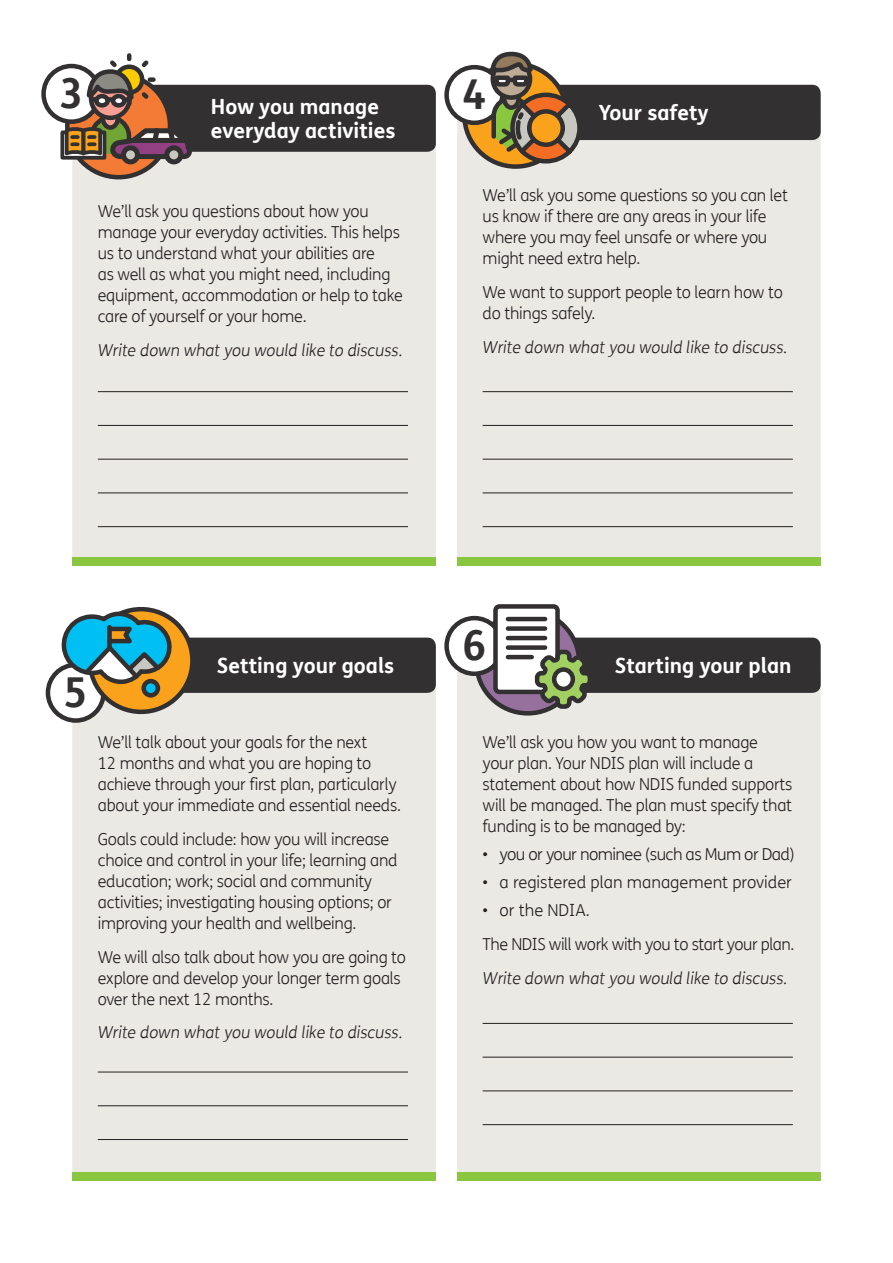
<style>
.page{position:relative;width:893px;height:1263px;background:#fff}
.page>*{position:absolute;margin:0;border:0;box-sizing:border-box;transform-origin:0 0}
.t1{font:700 41.25px "FS Me Pro";color:#323031}
.Heading_3{font:700 21px/24px "FS Me Pro";color:#fff}
.Body_Copy{font:300 16.5px/21px "FS Me Pro";letter-spacing:-.015em;color:#231f20}
.Body_Copy-2{font:italic 300 16.5px "FS Me Pro";color:#231f20}
.Body_Copy-3{font:300 16.5px "FS Me Pro";letter-spacing:-.035em;color:#231f20}
</style>
<div class="page">
<div style="left:72px;top:146px;width:364px;height:411px;background:#ebe9e4"></div>
<div style="left:72px;top:687px;width:364px;height:485px;background:#ebe9e4"></div>
<div style="left:457px;top:117px;width:364px;height:440px;background:#ebe9e4"></div>
<div style="left:457px;top:668px;width:364px;height:504px;background:#ebe9e4"></div>
<div style="left:72px;top:557px;width:364px;height:8px;background:#8ac63f"></div>
<div style="left:457px;top:557px;width:364px;height:8px;background:#8ac63f"></div>
<div style="left:457px;top:1172px;width:364px;height:9px;background:#8ac63f"></div>
<div style="left:89px;top:85px;width:347px;height:67px;background:#323031;border-radius:9px"></div>
<div style="left:89px;top:638px;width:347px;height:55px;background:#323031;border-radius:9px"></div>
<div style="left:474px;top:85px;width:347px;height:55px;background:#323031;border-radius:9px"></div>
<svg style="left:67px;top:75px;width:103px;height:102px"></svg>
<svg style="left:464px;top:64px;width:103px;height:103px"></svg>
<div style="left:489px;top:638px;width:332px;height:55px;background:#323031;border-radius:9px"></div>
<div style="left:72px;top:1172px;width:364px;height:9px;background:#8ac63f"></div>
<svg style="left:44px;top:66px;width:55px;height:56px"></svg>
<div style="left:41px;top:64px;width:60px;height:60px;border:4px solid #323031;border-radius:50%"></div>
<div style="left:164px;top:145px;width:19px;height:19px;border:5px solid #323031;border-radius:50%"></div>
<div style="left:121px;top:145px;width:19px;height:19px;border:5px solid #323031;border-radius:50%"></div>
<svg style="left:59px;top:55px;width:136px;height:107px"></svg>
<div style="left:447px;top:67px;width:55px;height:56px;background:#fff;border-radius:50%"></div>
<div style="left:444px;top:65px;width:60px;height:60px;border:4px solid #323031;border-radius:50%"></div>
<svg style="left:488px;top:51px;width:96px;height:115px"></svg>
<div style="left:48px;top:665px;width:56px;height:55px;background:#fff;border-radius:50%"></div>
<div style="left:46px;top:663px;width:60px;height:60px;border:4px solid #323031;border-radius:50%"></div>
<svg style="left:90px;top:609px;width:102px;height:103px;background:#e0931d"></svg>
<div style="left:87px;top:607px;width:108px;height:107px;border:4px solid #323031;border-radius:50%"></div>
<div style="left:144px;top:681px;width:14px;height:14px;background:#00c0f3;border-radius:50%"></div>
<div style="left:141px;top:679px;width:19px;height:18px;border:4px solid #323031;border-radius:50%"></div>
<svg style="left:58px;top:608px;width:118px;height:79px"></svg>
<div style="left:447px;top:618px;width:55px;height:56px;background:#fff;border-radius:50%"></div>
<div style="left:444px;top:616px;width:60px;height:60px;border:4px solid #323031;border-radius:50%"></div>
<svg style="left:489px;top:604px;width:105px;height:107px"></svg>
<hr style="left:98px;top:391px;width:310px;height:1px;background:#231f20">
<hr style="left:483px;top:391px;width:310px;height:1px;background:#231f20">
<hr style="left:98px;top:425px;width:310px;height:1px;background:#231f20">
<hr style="left:483px;top:425px;width:310px;height:1px;background:#231f20">
<hr style="left:483px;top:1023px;width:310px;height:1px;background:#231f20">
<hr style="left:98px;top:459px;width:310px;height:1px;background:#231f20">
<hr style="left:483px;top:459px;width:310px;height:1px;background:#231f20">
<hr style="left:98px;top:1072px;width:310px;height:1px;background:#231f20">
<hr style="left:483px;top:1057px;width:310px;height:1px;background:#231f20">
<hr style="left:98px;top:492px;width:310px;height:1px;background:#231f20">
<hr style="left:483px;top:492px;width:310px;height:1px;background:#231f20">
<hr style="left:98px;top:1105px;width:310px;height:1px;background:#231f20">
<hr style="left:483px;top:1090px;width:310px;height:1px;background:#231f20">
<hr style="left:98px;top:526px;width:310px;height:1px;background:#231f20">
<hr style="left:483px;top:526px;width:310px;height:1px;background:#231f20">
<hr style="left:98px;top:1139px;width:310px;height:1px;background:#231f20">
<hr style="left:483px;top:1124px;width:310px;height:1px;background:#231f20">
<h1 class="t1" style="left:59px;top:62px;width:26px">3</h1>
<h1 class="t1" style="left:462px;top:63px;width:26px">4</h1>
<h2 class="Heading_3" style="left:211px;top:94px;width:186px">How you manage everyday activities</h2>
<h2 class="Heading_3" style="left:599px;top:100px;width:111px">Your safety</h2>
<p class="Body_Copy" style="left:98px;top:201px;width:307px">We’ll ask you questions about how you manage your everyday activities. This helps us to understand what your abilities are<br>as well as what you might need, including equipment, accommodation or help to take care of yourself or your home.</p>
<p class="Body_Copy-2" style="left:98px;top:339px;width:306px">Write down what you would like to discuss.</p>
<p class="Body_Copy" style="left:483px;top:185px;width:307px">We’ll ask you some questions so you can let us know if there are any areas in your life where you may feel unsafe or where you might need extra help.</p>
<p class="Body_Copy" style="left:483px;top:281px;width:302px">We want to support people to learn how to do things safely.</p>
<p class="Body_Copy-2" style="left:483px;top:336px;width:306px">Write down what you would like to discuss.</p>
<h1 class="t1" style="left:64px;top:660px;width:26px">5</h1>
<h2 class="Heading_3" style="left:217px;top:653px;width:179px">Setting your goals</h2>
<p class="Body_Copy" style="left:98px;top:731px;width:305px">We’ll talk about your goals for the next<br>12 months and what you are hoping to achieve through your first plan, particularly about your immediate and essential needs.</p>
<p class="Body_Copy" style="left:98px;top:828px;width:301px">Goals could include: how you will increase choice and control in your life; learning and education; work; social and community activities; investigating housing options; or improving your health and wellbeing.</p>
<p class="Body_Copy" style="left:98px;top:946px;width:310px">We will also talk about how you are going to explore and develop your longer term goals over the next 12 months.</p>
<p class="Body_Copy-2" style="left:98px;top:1021px;width:306px">Write down what you would like to discuss.</p>
<h1 class="t1" style="left:462px;top:614px;width:26px">6</h1>
<h2 class="Heading_3" style="left:615px;top:653px;width:178px">Starting your plan</h2>
<p class="Body_Copy" style="left:483px;top:731px;width:311px">We’ll ask you how you want to manage your plan. Your NDIS plan will include a statement about how NDIS funded supports will be managed. The plan must specify that funding is to be managed by:</p>
<p class="Body_Copy-3" style="left:483px;top:843px;width:314px">• you or your nominee (such as Mum or Dad)</p>
<p class="Body_Copy" style="left:483px;top:871px;width:311px">• a registered plan management provider</p>
<p class="Body_Copy" style="left:483px;top:899px;width:108px">• or the NDIA.</p>
<p class="Body_Copy" style="left:483px;top:933px;width:313px">The NDIS will work with you to start your plan.</p>
<p class="Body_Copy-2" style="left:483px;top:967px;width:306px">Write down what you would like to discuss.</p>
</div>
